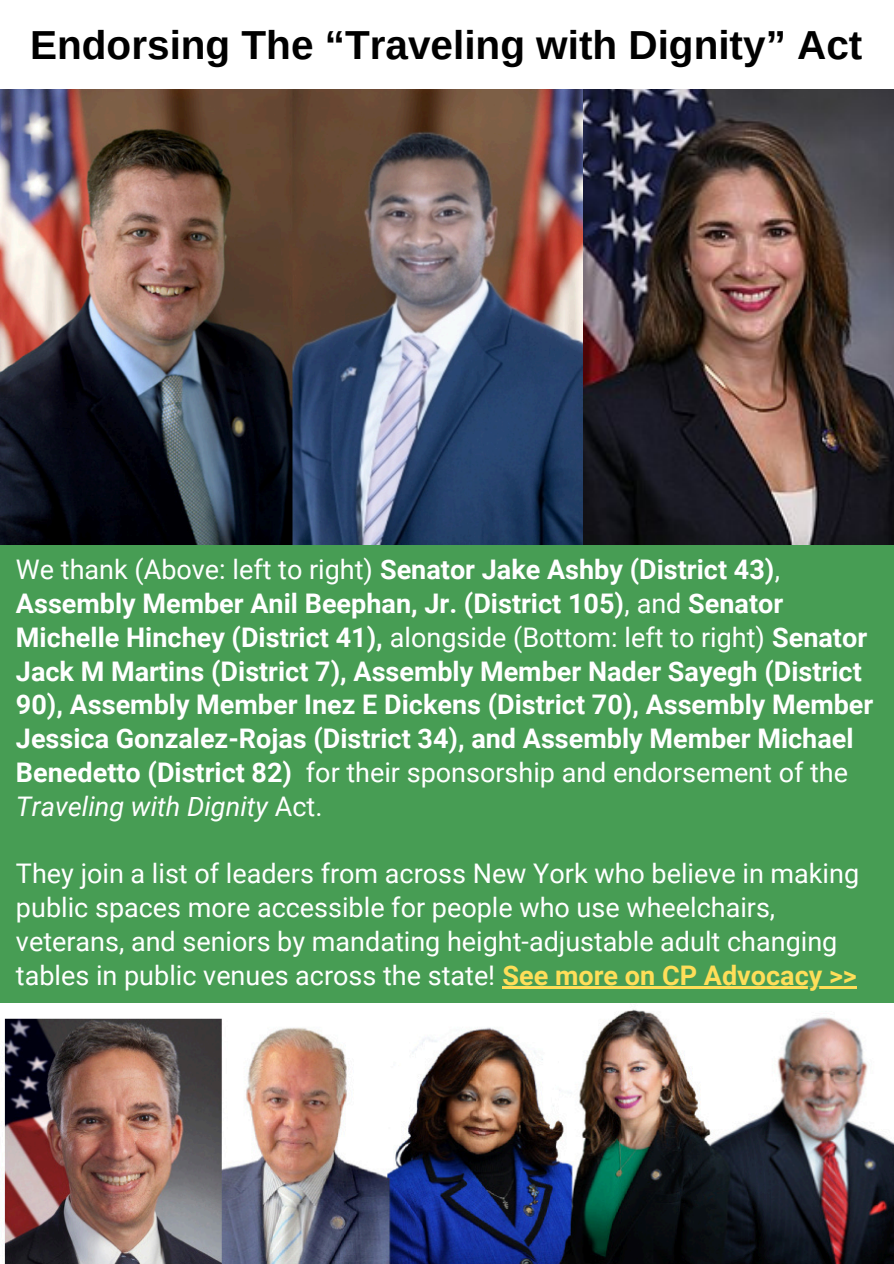
<style>
.page{position:relative;width:894px;height:1264px;background:#fff}
.page>*{position:absolute;margin:0;border:0;box-sizing:border-box;transform-origin:0 0}
.t1{font:700 40.5px "Arimo";color:#000}
.t2{font:700 27px/33.8px "Roboto";color:#fff}
.t3{font:27px/33.8px "Roboto";color:#fff}
.s1{font-weight:400}
.s2{font-weight:400;font-style:italic}
.s3{font-weight:700;color:#ffde59}
</style>
<div class="page">
<div style="left:0;top:0;width:893px;height:1263px;background:#479d54"></div>
<div style="left:0;top:0;width:893px;height:89px;background:#fff"></div>
<img style="left:0;top:89px;width:893px;height:455px">
<hr style="left:502px;top:986px;width:354px;height:3px;background:#ffde59">
<img style="left:0;top:1003px;width:893px;height:259px">
<h1 class="t1" style="left:30px;top:22px;width:833px">Endorsing The “Traveling with Dignity” Act</h1>
<p class="t2" style="left:16px;top:553px;width:858px"><span class="s1">We thank (Above: left to right)</span> Senator Jake Ashby (District 43)<span class="s1">, </span>Assembly Member Anil Beephan, Jr. (District 105)<span class="s1">, and</span> Senator Michelle Hinchey (District 41), <span class="s1">alongside (Bottom: left to right)</span> Senator Jack M Martins (District 7), Assembly Member Nader Sayegh (District 90), Assembly Member Inez E Dickens (District 70), Assembly Member Jessica Gonzalez-Rojas (District 34), and Assembly Member Michael Benedetto (District 82) <span class="s1">for their sponsorship and endorsement of the </span><span class="s2">Traveling with Dignity</span> <span class="s1">Act.</span></p>
<p class="t3" style="left:16px;top:857px;width:844px">They join a list of leaders from across New York who believe in making public spaces more accessible for people who use wheelchairs, veterans, and seniors by mandating height-adjustable adult changing tables in public venues across the state! <span class="s3">See more on CP Advocacy &gt;&gt;</span></p>
</div>
